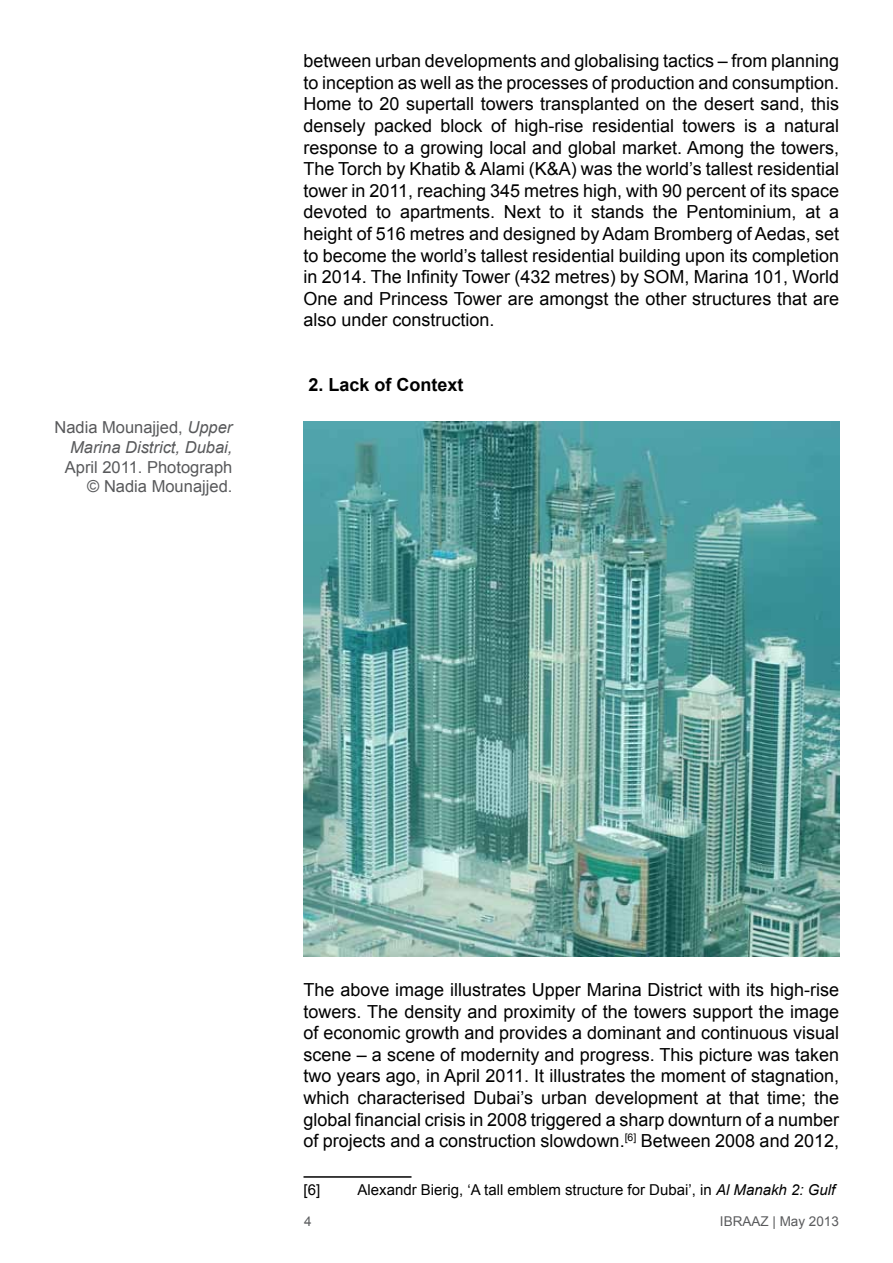
<style>
.page{position:relative;width:893px;height:1263px;background:#fff}
.page>*{position:absolute;margin:0;border:0;box-sizing:border-box;transform-origin:0 0}
.t1{font:18px/21.6px "Arial";color:#000;text-align:justify}
.t2{font:700 18px "Arial";color:#000}
.t3{font:italic 16.5px/19.8px "Arial";color:#58595b;text-align:right}
.t4{font:16.5px/19.8px "Arial";color:#58595b;text-align:right}
.t5{font:15px "Arial";color:#000}
.t6{font:13.5px "Arial";color:#5a5b5d}
.s1{font-style:normal}
.s2{font-style:italic}
</style>
<div class="page">
<hr style="left:303px;top:1176px;width:108px;height:2px;background:#000">
<img style="left:304px;top:421px;width:535px;height:536px">
<p class="t3" style="left:54px;top:418px;width:179px"><span class="s1">Nadia Mounajjed,</span> Upper<br>Marina District, Dubai,</p>
<p class="t4" style="left:65px;top:457px;width:169px">April 2011. Photograph © Nadia Mounajjed.</p>
<p class="t1" style="left:303px;top:50px;width:537px">between urban developments and globalising tactics – from planning to inception as well as the processes of production and consumption.<br>Home to 20 supertall towers transplanted on the desert sand, this densely packed block of high-rise residential towers is a natural response to a growing local and global market. Among the towers, The Torch by Khatib &amp; Alami (K&amp;A) was the world’s tallest residential tower in 2011, reaching 345 metres high, with 90 percent of its space devoted to apartments. Next to it stands the Pentominium, at a height of 516 metres and designed by Adam Bromberg of Aedas, set to become the world’s tallest residential building upon its completion in 2014. The Infinity Tower (432 metres) by SOM, Marina 101, World One and Princess Tower are amongst the other structures that are also under construction.</p>
<p class="t2" style="left:308px;top:373px;width:157px">2. Lack of Context</p>
<p class="t1" style="left:303px;top:979px;width:537px">The above image illustrates Upper Marina District with its high-rise towers. The density and proximity of the towers support the image of economic growth and provides a dominant and continuous visual scene – a scene of modernity and progress. This picture was taken two years ago, in April 2011. It illustrates the moment of stagnation, which characterised Dubai’s urban development at that time; the global financial crisis in 2008 triggered a sharp downturn of a number of projects and a construction slowdown.<sup>[6]</sup> Between 2008 and 2012,</p>
<p class="t5" style="left:303px;top:1180px;width:18px">[6]</p>
<p class="t5" style="left:357px;top:1180px;width:479px">Alexandr Bierig, ‘A tall emblem structure for Dubai’, in <span class="s2">Al Manakh 2: Gulf</span></p>
<p class="t6" style="left:304px;top:1212px;width:9px">4</p>
<p class="t6" style="left:720px;top:1212px;width:121px">IBRAAZ | May 2013</p>
</div>
